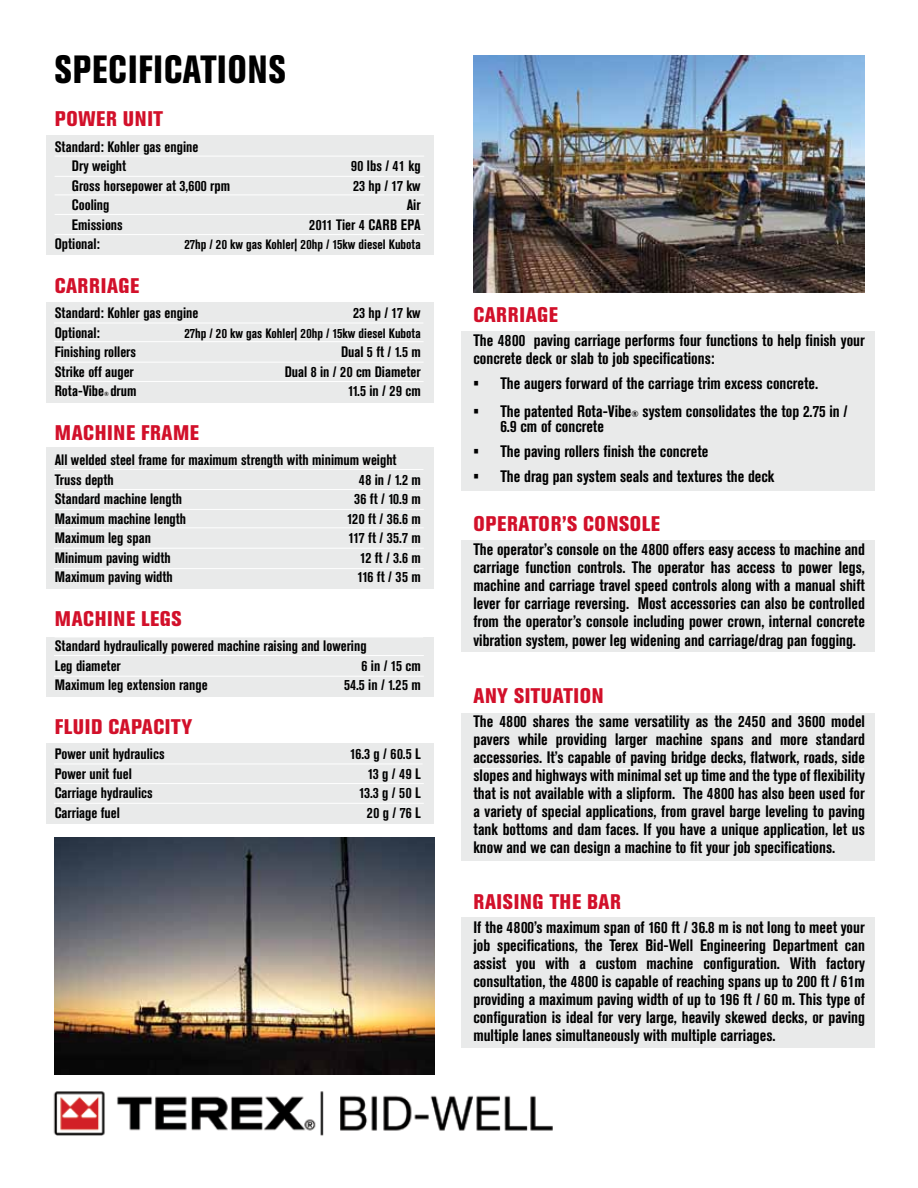
<style>
.page{position:relative;width:918px;height:1188px;background:#fff}
.page>*{position:absolute;margin:0;border:0;box-sizing:border-box;transform-origin:0 0}
.t1{font:800 condensed 39px "Akzidenz Grotesk Pro";letter-spacing:.03em;color:#000;scale:.9 1}
.t2{font:800 condensed 21px "Akzidenz Grotesk Pro";letter-spacing:.03em;color:#d2102a}
.t3{font:800 condensed 21px "Akzidenz Grotesk Pro";letter-spacing:.01em;color:#d2102a}
.t4{font:700 condensed 16.5px/18px "Akzidenz Grotesk Pro";color:#000;text-align:justify}
.t5{font:700 condensed 15px/19.5px "Akzidenz Grotesk Pro";color:#000}
.t6{font:700 condensed 13.5px "Akzidenz Grotesk Pro";color:#000}
.t7{font:700 condensed 6px "Akzidenz Grotesk Pro";color:#000}
.s1{font-size:9px}
</style>
<div class="page">
<div style="left:461px;top:713px;width:414px;height:147px;background:#e9eaea"></div>
<div style="left:461px;top:331px;width:414px;height:159px;background:#e9eaea"></div>
<div style="left:46px;top:135px;width:388px;height:119px;background:#e9eaea"></div>
<div style="left:47px;top:302px;width:387px;height:100px;background:#e9eaea"></div>
<div style="left:46px;top:448px;width:388px;height:141px;background:#e9eaea"></div>
<div style="left:47px;top:743px;width:387px;height:81px;background:#e9eaea"></div>
<div style="left:46px;top:637px;width:388px;height:60px;background:#e9eaea"></div>
<hr style="left:54px;top:469px;width:369px;height:1px;background:#fff">
<hr style="left:55px;top:156px;width:369px;height:1px;background:#fff">
<hr style="left:55px;top:176px;width:369px;height:1px;background:#fff">
<hr style="left:55px;top:195px;width:369px;height:1px;background:#fff">
<hr style="left:55px;top:214px;width:369px;height:1px;background:#fff">
<hr style="left:55px;top:234px;width:369px;height:1px;background:#fff">
<hr style="left:473px;top:768px;width:391px;height:1px;background:#fff">
<hr style="left:54px;top:489px;width:369px;height:1px;background:#fff">
<hr style="left:54px;top:509px;width:370px;height:1px;background:#fff">
<hr style="left:54px;top:764px;width:369px;height:1px;background:#fff">
<hr style="left:55px;top:637px;width:368px;height:1px;background:#fff">
<hr style="left:54px;top:341px;width:370px;height:1px;background:#fff">
<hr style="left:54px;top:568px;width:370px;height:1px;background:#fff">
<hr style="left:54px;top:323px;width:369px;height:1px;background:#fff">
<hr style="left:54px;top:362px;width:370px;height:1px;background:#fff">
<hr style="left:54px;top:381px;width:370px;height:1px;background:#fff">
<div style="left:461px;top:540px;width:414px;height:112px;background:#e9eaea"></div>
<hr style="left:54px;top:527px;width:370px;height:1px;background:#fff">
<hr style="left:54px;top:548px;width:370px;height:1px;background:#fff">
<hr style="left:54px;top:655px;width:370px;height:1px;background:#fff">
<hr style="left:54px;top:676px;width:370px;height:1px;background:#fff">
<hr style="left:54px;top:783px;width:370px;height:1px;background:#fff">
<hr style="left:54px;top:803px;width:370px;height:1px;background:#fff">
<div style="left:461px;top:917px;width:414px;height:131px;background:#e9eaea"></div>
<img style="left:54px;top:837px;width:380px;height:237px">
<img style="left:473px;top:55px;width:392px;height:238px">
<img style="left:53px;top:1091px;width:500px;height:45px">
<h1 class="t1" style="left:55px;top:44px;width:256px">SPECIFICATIONS</h1>
<p class="t2" style="left:55px;top:105px;width:110px">POWER UNIT</p>
<p class="t5" style="left:72px;top:136px;width:128px;text-indent:-17px">Standard: Kohler gas engine<br>Dry weight</p>
<p class="t5" style="left:351px;top:156px;width:71px">90 lbs / 41 kg</p>
<p class="t5" style="left:72px;top:175px;width:160px">Gross horsepower at 3,600 rpm</p>
<p class="t5" style="left:353px;top:175px;width:69px">23 hp / 17 kw</p>
<p class="t5" style="left:72px;top:195px;width:39px">Cooling</p>
<p class="t5" style="left:407px;top:195px;width:16px">Air</p>
<p class="t5" style="left:72px;top:214px;width:52px">Emissions</p>
<p class="t5" style="left:309px;top:214px;width:113px">2011 Tier 4 CARB EPA</p>
<p class="t5" style="left:55px;top:234px;width:47px">Optional:</p>
<p class="t6" style="left:184px;top:236px;width:238px">27hp / 20 kw gas Kohler| 20hp / 15kw diesel Kubota</p>
<p class="t2" style="left:55px;top:272px;width:85px">CARRIAGE</p>
<p class="t5" style="left:55px;top:303px;width:145px">Standard: Kohler gas engine</p>
<p class="t5" style="left:353px;top:303px;width:69px">23 hp / 17 kw</p>
<p class="t5" style="left:55px;top:322px;width:47px">Optional:</p>
<p class="t6" style="left:184px;top:324px;width:238px">27hp / 20 kw gas Kohler| 20hp / 15kw diesel Kubota</p>
<p class="t5" style="left:55px;top:342px;width:83px">Finishing rollers</p>
<p class="t5" style="left:341px;top:342px;width:81px">Dual 5 ft / 1.5 m</p>
<p class="t5" style="left:55px;top:361px;width:81px">Strike off auger</p>
<p class="t5" style="left:285px;top:361px;width:137px">Dual 8 in / 20 cm Diameter</p>
<p class="t5" style="left:55px;top:381px;width:83px">Rota-Vibe drum</p>
<p class="t7" style="left:104px;top:390px;width:6px">®</p>
<p class="t5" style="left:348px;top:381px;width:74px">11.5 in / 29 cm</p>
<p class="t2" style="left:55px;top:419px;width:144px">MACHINE FRAME</p>
<p class="t5" style="left:55px;top:450px;width:343px">All welded steel frame for maximum strength with minimum weight<br>Truss depth</p>
<p class="t5" style="left:359px;top:469px;width:63px">48 in / 1.2 m</p>
<p class="t5" style="left:55px;top:489px;width:129px">Standard machine length</p>
<p class="t5" style="left:354px;top:489px;width:68px">36 ft / 10.9 m</p>
<p class="t5" style="left:55px;top:508px;width:133px">Maximum machine length</p>
<p class="t5" style="left:347px;top:508px;width:75px">120 ft / 36.6 m</p>
<p class="t5" style="left:55px;top:528px;width:98px">Maximum leg span</p>
<p class="t5" style="left:349px;top:528px;width:74px">117 ft / 35.7 m</p>
<p class="t5" style="left:55px;top:547px;width:117px">Minimum paving width</p>
<p class="t5" style="left:360px;top:547px;width:62px">12 ft / 3.6 m</p>
<p class="t5" style="left:55px;top:567px;width:120px">Maximum paving width</p>
<p class="t5" style="left:358px;top:567px;width:65px">116 ft / 35 m</p>
<p class="t2" style="left:55px;top:605px;width:128px">MACHIN E LEGS</p>
<p class="t5" style="left:55px;top:636px;width:313px">Standard hydraulically powered machine raising and lowering<br>Leg diameter</p>
<p class="t5" style="left:362px;top:655px;width:61px">6 in / 15 cm</p>
<p class="t5" style="left:55px;top:675px;width:154px">Maximum leg extension range</p>
<p class="t5" style="left:344px;top:675px;width:78px">54.5 in / 1.25 m</p>
<p class="t2" style="left:55px;top:713px;width:77px">FLUID CAPAC</p>
<p class="t2" style="left:165px;top:713px;width:29px">ITY</p>
<p class="t5" style="left:55px;top:744px;width:111px">Power unit hydraulics</p>
<p class="t5" style="left:350px;top:744px;width:72px">16.3 g / 60.5 L</p>
<p class="t5" style="left:55px;top:763px;width:79px">Power unit fuel</p>
<p class="t5" style="left:368px;top:763px;width:54px">13 g / 49 L</p>
<p class="t5" style="left:55px;top:783px;width:100px">Carriage hydraulics</p>
<p class="t5" style="left:359px;top:783px;width:63px">13.3 g / 50 L</p>
<p class="t5" style="left:55px;top:802px;width:67px">Carriage fuel</p>
<p class="t5" style="left:367px;top:802px;width:55px">20 g / 76 L</p>
<p class="t2" style="left:474px;top:301px;width:85px">CARRIAGE</p>
<p class="t4" style="left:473px;top:331px;width:393px">The 4800 paving carriage performs four functions to help finish your concrete deck or slab to job specifications:</p>
<p class="t4" style="left:473px;top:374px;width:346px">• The augers forward of the carriage trim excess concrete.</p>
<p class="t4" style="left:500px;top:403px;width:349px;line-height:15px;text-indent:-27px">• The patented Rota-Vibe<span class="s1">®</span> system consolidates the top 2.75 in /<br>6.9 cm of concrete</p>
<p class="t4" style="left:473px;top:442px;width:236px">• The paving rollers finish the concrete</p>
<p class="t4" style="left:473px;top:467px;width:302px">• The drag pan system seals and textures the deck</p>
<p class="t2" style="left:474px;top:510px;width:12px">OPERA</p>
<p class="t2" style="left:529px;top:510px;width:102px">TOR’S CO NSOLE</p>
<p class="t4" style="left:473px;top:540px;width:393px">The operator’s console on the 4800 offers easy access to machine and carriage function controls. The operator has access to power legs, machine and carriage travel speed controls along with a manual shift lever for carriage reversing. Most accessories can also be controlled from the operator’s console including power crown, internal concrete</p>
<p class="t4" style="left:473px;top:631px;width:384px">vibration system, power leg widening and carriage/drag pan fogging.</p>
<p class="t3" style="left:474px;top:682px;width:132px">ANY SITUATION</p>
<p class="t4" style="left:473px;top:712px;width:393px">The 4800 shares the same versatility as the 2450 and 3600 model pavers while providing larger machine spans and more standard accessories. It’s capable of paving bridge decks, flatwork, roads, side slopes and highways with minimal set up time and the type of flexibility that is not available with a slipform. The 4800 has also been used for a variety of special applications, from gravel barge leveling to paving tank bottoms and dam faces. If you have a unique application, let us know and we can design a machine to fit your job specifications.</p>
<p class="t2" style="left:474px;top:888px;width:51px">RAISING</p>
<p class="t2" style="left:549px;top:888px;width:73px">THE BAR</p>
<p class="t4" style="left:473px;top:918px;width:393px">If the 4800’s maximum span of 160 ft / 36.8 m is not long to meet your job specifications, the Terex Bid-Well Engineering Department can assist you with a custom machine configuration. With factory consultation, the 4800 is capable of reaching spans up to 200 ft / 61m providing a maximum paving width of up to 196 ft / 60 m. This type of configuration is ideal for very large, heavily skewed decks, or paving multiple lanes simultaneously with multiple carriages.</p>
</div>
